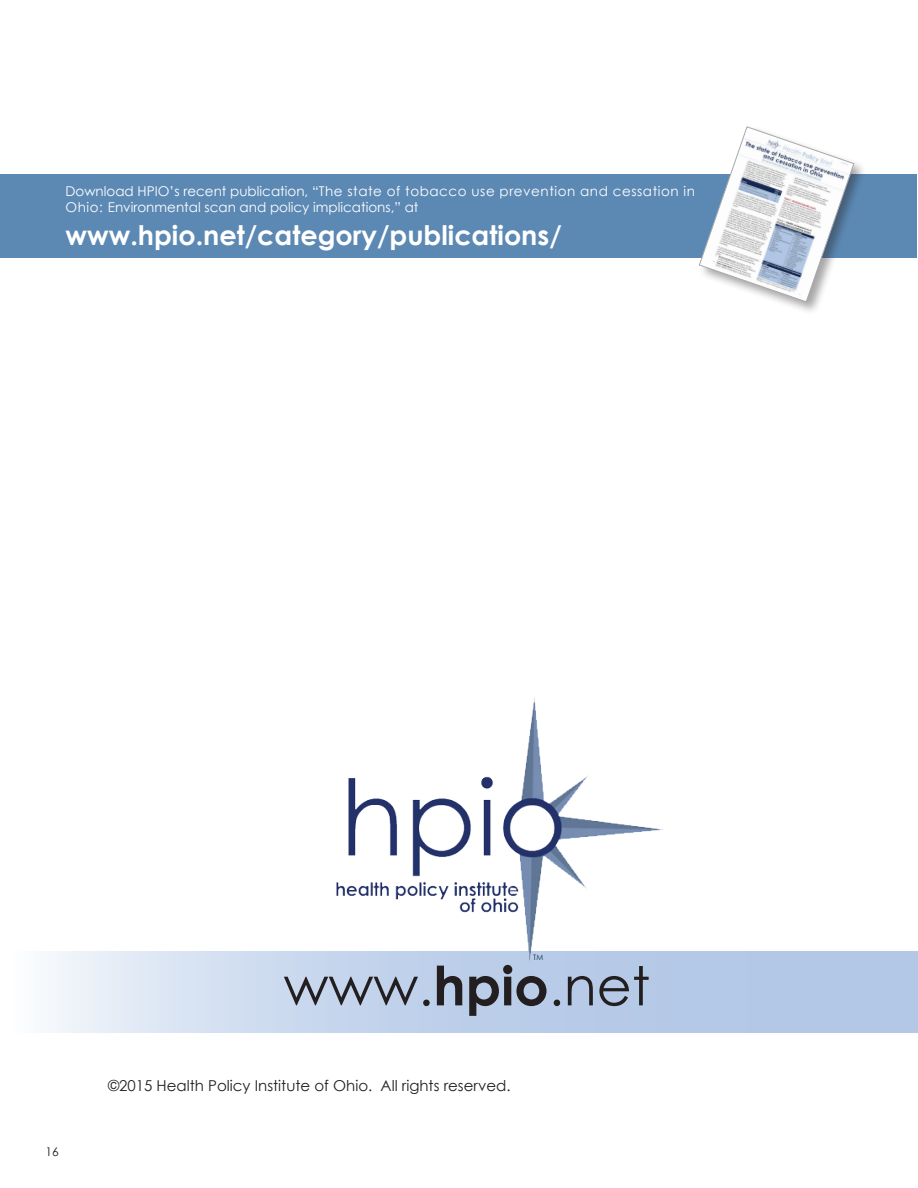
<style>
.page{position:relative;width:918px;height:1188px;background:#fff}
.page>*{position:absolute;margin:0;border:0;box-sizing:border-box;transform-origin:0 0}
.t1{font:54px "Century Gothic";color:#231f20}
.t2{font:700 27px "Century Gothic";color:#fff}
.t3{font:15px "Century Gothic";color:#231f20}
.t4{font:13.5px/16.2px "Century Gothic";color:#fff}
.t5{font:12px "Century Gothic";color:#231f20}
.t6{font:7.5px "Century Gothic";color:#0e2b51}
.s1{font-weight:700}
</style>
<div class="page">
<svg style="left:48px;top:951px;width:870px;height:81px"></svg>
<img style="left:320px;top:697px;width:346px;height:278px">
<div style="left:1px;top:174px;width:916px;height:84px;background:#5c89b4"></div>
<div style="left:698px;top:125px;width:170px;height:191px;background:#231f20;opacity:.4"></div>
<svg style="left:699px;top:126px;width:155px;height:176px"></svg>
<p class="t4" style="left:66px;top:183px;width:631px">Download HPIO’s recent publication, “The state of tobacco use prevention and cessation in<br>Ohio: Environmental scan and policy implications,” at</p>
<h2 class="t2" style="left:66px;top:215px;width:498px">www.hpio.net/category/publications/</h2>
<p class="t6" style="left:533px;top:952px;width:12px">TM</p>
<h1 class="t1" style="left:284px;top:948px;width:368px">www.<span class="s1">hpio</span>.net</h1>
<p class="t5" style="left:46px;top:1144px;width:15px">16</p>
<p class="t3" style="left:108px;top:1075px;width:404px">©2015 Health Policy Institute of Ohio. All rights reserved.</p>
</div>
